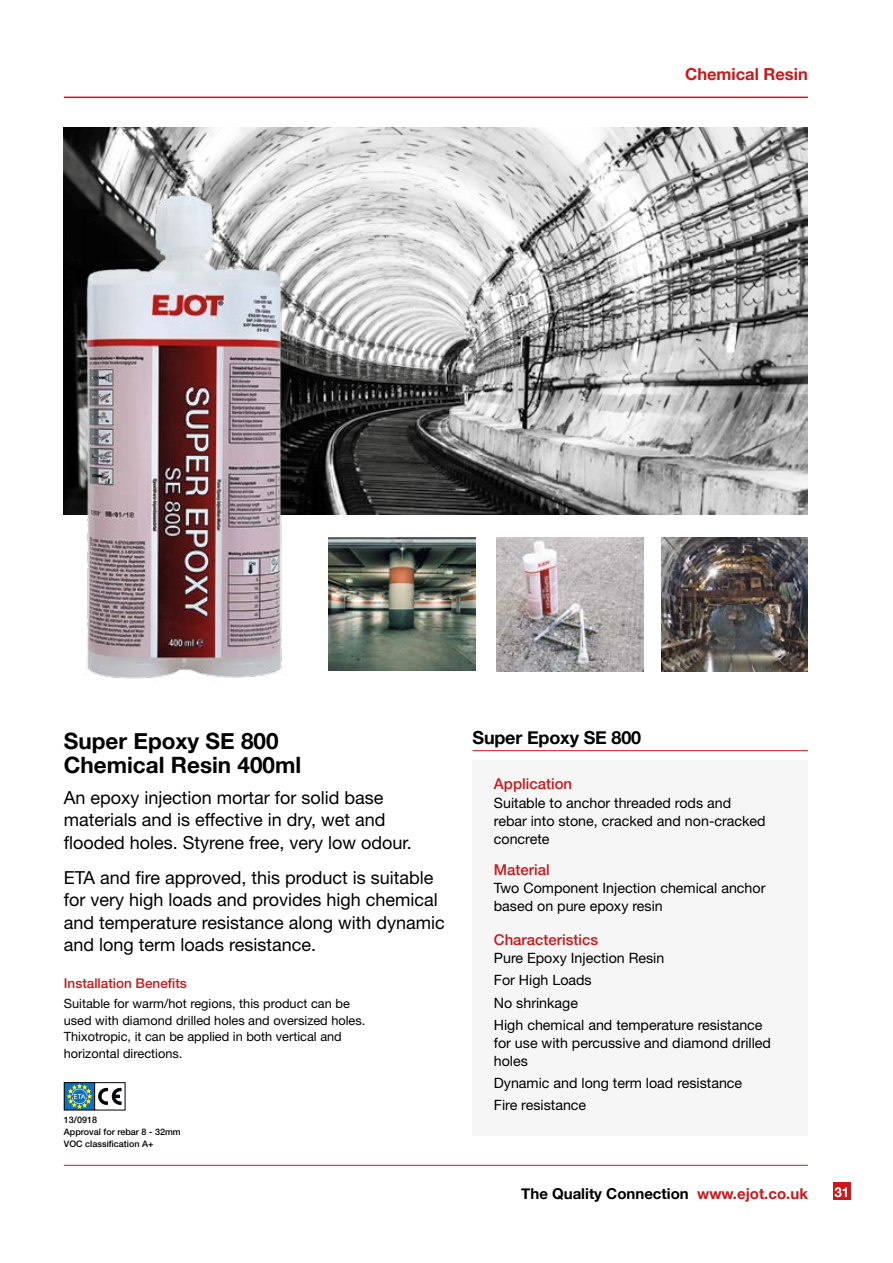
<style>
.page{position:relative;width:893px;height:1263px;background:#fff}
.page>*{position:absolute;margin:0;border:0;box-sizing:border-box;transform-origin:0 0}
.t1{font:700 22.5px/24px "Helvetica Neue";color:#000}
.t2{font:18px/22.5px "Helvetica Neue LT Std";color:#000}
.t3{font:700 18px "Helvetica Neue";letter-spacing:-.01em;color:#000}
.t4{font:700 16.5px "Helvetica Neue";color:#cd1719}
.t5{font:700 15px "Helvetica Neue";color:#000}
.t6{font:500 15px "Helvetica Neue LT Std";color:#cd1719}
.t7{font:14.25px/22.2px "Helvetica Neue LT Std";color:#000}
.t8{font:500 13.5px "Helvetica Neue LT Std";color:#cd1719}
.t9{font:700 13.5px "Helvetica Neue";color:#fff}
.t10{font:12.75px/16.5px "Helvetica Neue LT Std";color:#000}
.t11{font:500 9px/11.7px "Helvetica Neue LT Std";color:#000}
.s1{color:#cd1719}
</style>
<div class="page">
<img style="left:64px;top:128px;width:744px;height:386px">
<img style="left:83px;top:190px;width:204px;height:489px">
<div style="left:833px;top:1182px;width:17px;height:17px;background:#cd1719"></div>
<hr style="left:64px;top:97px;width:744px;height:1px;background:#cd1719">
<hr style="left:64px;top:1165px;width:744px;height:1px;background:#cd1719">
<svg style="left:64px;top:1082px;width:61px;height:28px"></svg>
<div style="left:472px;top:760px;width:336px;height:375px;background:#f6f6f6"></div>
<hr style="left:472px;top:750px;width:336px;height:1px;background:#cd1719">
<img style="left:497px;top:538px;width:146px;height:134px">
<img style="left:329px;top:538px;width:146px;height:133px">
<img style="left:661px;top:538px;width:147px;height:134px">
<p class="t4" style="left:685px;top:61px;width:124px">Chemical Resin</p>
<h1 class="t1" style="left:64px;top:729px;width:239px">Super Epoxy SE 800<br>Chemical Resin 400ml</h1>
<p class="t2" style="left:64px;top:786px;width:350px">An epoxy injection mortar for solid base materials and is effective in dry, wet and flooded holes. Styrene free, very low odour.</p>
<p class="t2" style="left:64px;top:866px;width:383px">ETA and fire approved, this product is suitable for very high loads and provides high chemical and temperature resistance along with dynamic and long term loads resistance.</p>
<p class="t8" style="left:64px;top:975px;width:125px">Installation Benefits</p>
<p class="t10" style="left:64px;top:995px;width:303px">Suitable for warm/hot regions, this product can be used with diamond drilled holes and oversized holes.<br>Thixotropic, it can be applied in both vertical and horizontal directions.</p>
<p class="t11" style="left:64px;top:1114px;width:118px">13/0918<br>Approval for rebar 8 - 32mm<br>VOC classification A+</p>
<p class="t3" style="left:472px;top:724px;width:170px">Super Epoxy SE 800</p>
<p class="t6" style="left:494px;top:775px;width:80px">Application</p>
<p class="t7" style="left:494px;top:793px;width:273px;line-height:18px">Suitable to anchor threaded rods and rebar into stone, cracked and non-cracked concrete</p>
<p class="t6" style="left:494px;top:860px;width:57px">Material</p>
<p class="t7" style="left:494px;top:879px;width:273px;line-height:18px">Two Component Injection chemical anchor based on pure epoxy resin</p>
<p class="t6" style="left:494px;top:930px;width:106px">Characteristics</p>
<p class="t7" style="left:494px;top:947px;width:270px">Pure Epoxy Injection Resin<br>For High Loads<br>No shrinkage<br>High chemical and temperature resistance</p>
<p class="t7" style="left:494px;top:1033px;width:279px;line-height:18px">for use with percussive and diamond drilled holes</p>
<p class="t7" style="left:494px;top:1072px;width:250px">Dynamic and long term load resistance<br>Fire resistance</p>
<p class="t5" style="left:521px;top:1182px;width:288px">The Quality Connection <span class="s1">www.ejot.co.uk</span></p>
<p class="t9" style="left:834px;top:1182px;width:17px">31</p>
</div>
